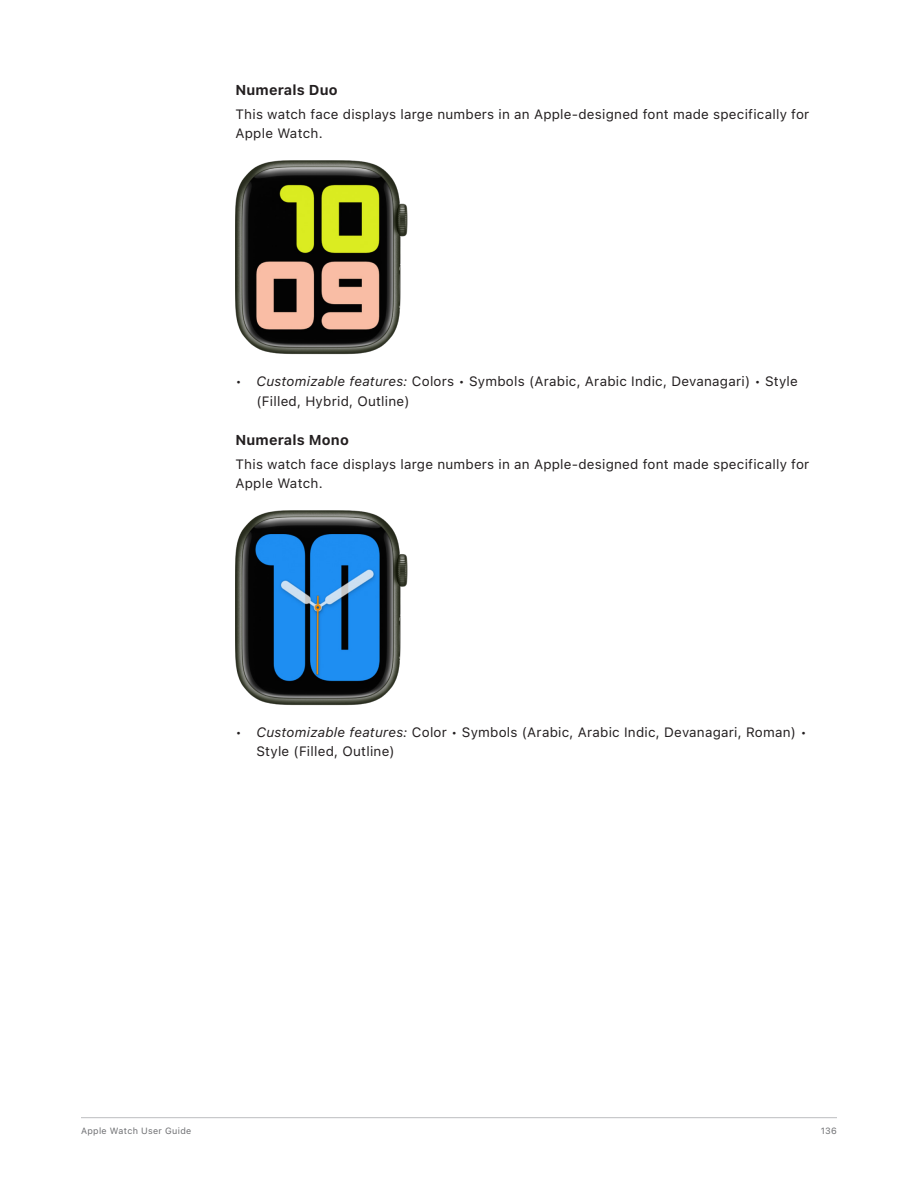
<style>
.page{position:relative;width:918px;height:1188px;background:#fff}
.page>*{position:absolute;margin:0;border:0;box-sizing:border-box;transform-origin:0 0}
.Task_Heading{font:700 14.25px "SF Pro Text";letter-spacing:.01em;color:#231f20}
.Body{font:13.5px/19.5px "SF Pro Text";letter-spacing:.015em;color:#231f20}
.t1{font:9px "SF Pro Text";letter-spacing:.035em;color:#6c6d70}
.s1{font-style:italic}
</style>
<div class="page">
<hr style="left:81px;top:1117px;width:756px;height:1px;background:#bcbdc0">
<img style="left:236px;top:161px;width:171px;height:194px">
<img style="left:236px;top:511px;width:171px;height:194px">
<p class="Task_Heading" style="left:236px;top:81px;width:104px">Numerals Duo</p>
<p class="Body" style="left:236px;top:104px;width:575px">This watch face displays large numbers in an Apple-designed font made specifically for<br>Apple Watch.</p>
<p class="Body" style="left:256px;top:372px;width:543px;text-indent:-21px">• <span class="s1">Customizable features:</span> Colors • Symbols (Arabic, Arabic Indic, Devanagari) • Style (Filled, Hybrid, Outline)</p>
<p class="Task_Heading" style="left:236px;top:432px;width:115px">Numerals Mono</p>
<p class="Body" style="left:236px;top:454px;width:575px">This watch face displays large numbers in an Apple-designed font made specifically for<br>Apple Watch.</p>
<p class="Body" style="left:256px;top:722px;width:552px;text-indent:-21px">• <span class="s1">Customizable features:</span> Color • Symbols (Arabic, Arabic Indic, Devanagari, Roman) •<br>Style (Filled, Outline)</p>
<p class="t1" style="left:81px;top:1125px;width:112px">Apple Watch User Guide</p>
<p class="t1" style="left:821px;top:1125px;width:18px">136</p>
</div>
